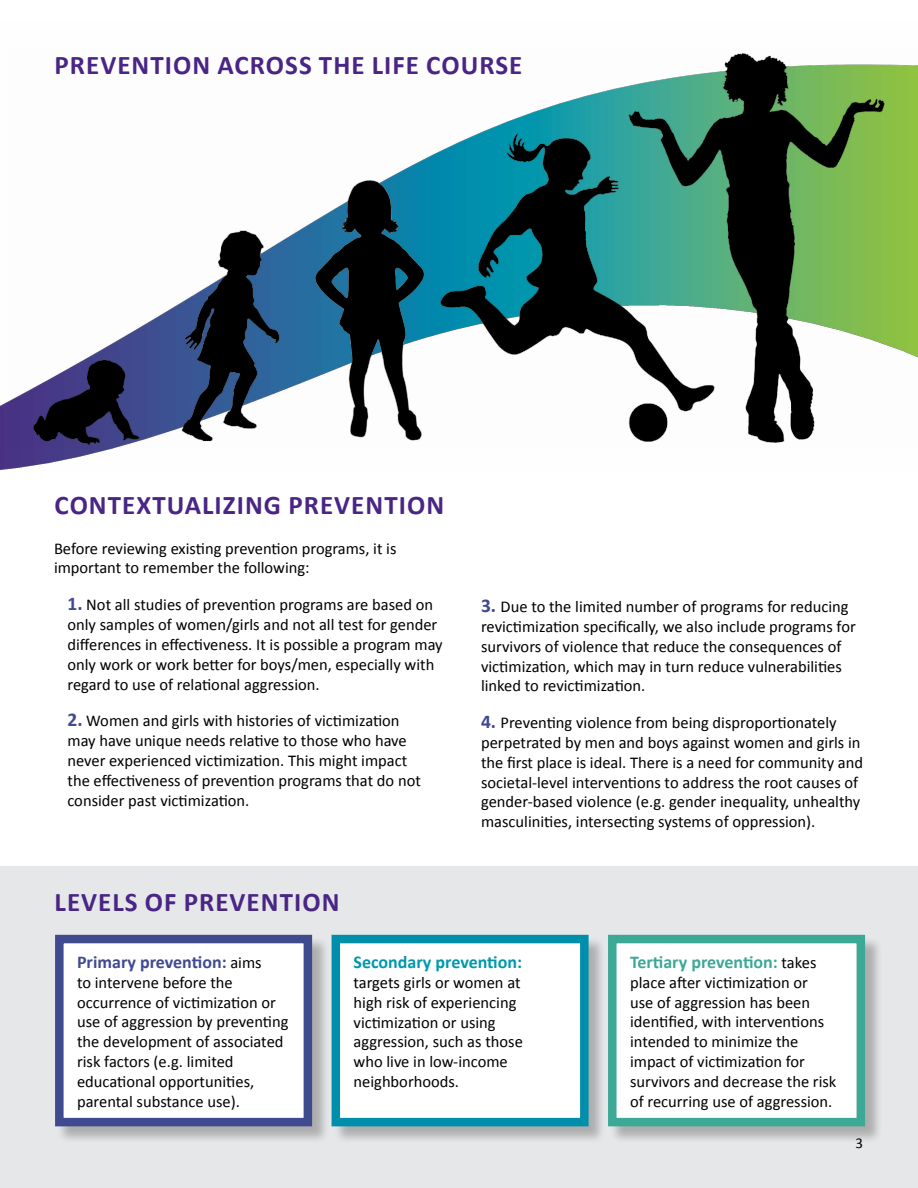
<style>
.page{position:relative;width:918px;height:1188px;background:#fff}
.page>*{position:absolute;margin:0;border:0;box-sizing:border-box;transform-origin:0 0}
.t1{font:700 27px "Calibri";letter-spacing:.04em;color:#492585}
.t2{font:700 18px "Calibri";color:#3da896}
.t3{font:700 18px "Calibri";color:#404a8f}
.t4{font:700 18px "Calibri";color:#0198ad}
.t5{font:16.5px/19.8px "Calibri";color:#000}
.t6{font:15px "Calibri";color:#000}
.s1{font-weight:700;font-size:19.5px;color:#404a8f}
.s2{font-weight:400;font-size:16.5px;color:#000}
</style>
<div class="page">
<img style="left:0;top:401px;width:111px;height:69px">
<div style="left:0;top:866px;width:918px;height:322px;background:#e6e7e8"></div>
<img style="left:8px;top:53px;width:910px;height:396px">
<div style="left:609px;top:936px;width:274px;height:208px;background:#000;opacity:.25"></div>
<div style="left:612px;top:939px;width:249px;height:183px;background:#fff"></div>
<div style="left:608px;top:935px;width:257px;height:191px;border:9px solid #3ca896"></div>
<div style="left:333px;top:936px;width:274px;height:208px;background:#000;opacity:.25"></div>
<div style="left:336px;top:939px;width:248px;height:183px;background:#fff"></div>
<div style="left:332px;top:935px;width:257px;height:191px;border:9px solid #008fab"></div>
<div style="left:56px;top:936px;width:274px;height:208px;background:#000;opacity:.25"></div>
<div style="left:59px;top:939px;width:249px;height:183px;background:#fff"></div>
<div style="left:55px;top:935px;width:257px;height:191px;border:9px solid #404a8f"></div>
<h1 class="t1" style="left:55px;top:48px;width:469px">PREVENTION ACROSS THE LIFE COURSE</h1>
<h1 class="t1" style="left:55px;top:487px;width:391px">CONTEXTUALIZING PREVENTION</h1>
<p class="t5" style="left:54px;top:538px;width:344px">Before reviewing existing prevention programs, it is important to remember the following:</p>
<p class="t5" style="left:67px;top:595px;width:377px"><span class="s1">1.</span> Not all studies of prevention programs are based on only samples of women/girls and not all test for gender differences in effectiveness. It is possible a program may only work or work better for boys/men, especially with regard to use of relational aggression.</p>
<p class="t5" style="left:67px;top:711px;width:355px"><span class="s1">2.</span> Women and girls with histories of victimization may have unique needs relative to those who have never experienced victimization. This might impact the effectiveness of prevention programs that do not consider past victimization.</p>
<h1 class="t1" style="left:55px;top:885px;width:286px">LEVELS OF PREVENTION</h1>
<p class="t5" style="left:481px;top:597px;width:376px"><span class="s1">3.</span> Due to the limited number of programs for reducing revictimization specifically, we also include programs for survivors of violence that reduce the consequences of victimization, which may in turn reduce vulnerabilities linked to revictimization.</p>
<p class="t5" style="left:481px;top:713px;width:384px"><span class="s1">4.</span> Preventing violence from being disproportionately perpetrated by men and boys against women and girls in the first place is ideal. There is a need for community and societal-level interventions to address the root causes of gender-based violence (e.g. gender inequality, unhealthy masculinities, intersecting systems of oppression).</p>
<p class="t3" style="left:77px;top:951px;width:186px">Primary prevention: <span class="s2">aims</span></p>
<p class="t5" style="left:77px;top:973px;width:213px">to intervene before the occurrence of victimization or use of aggression by preventing the development of associated risk factors (e.g. limited educational opportunities, parental substance use).</p>
<p class="t4" style="left:354px;top:951px;width:170px">Secondary prevention:</p>
<p class="t5" style="left:354px;top:973px;width:171px">targets girls or women at high risk of experiencing victimization or using aggression, such as those who live in low-income neighborhoods.</p>
<p class="t2" style="left:630px;top:951px;width:188px">Tertiary prevention: <span class="s2">takes</span></p>
<p class="t5" style="left:630px;top:973px;width:208px">place after victimization or<br>use of aggression has been identified, with interventions intended to minimize the impact of victimization for survivors and decrease the risk of recurring use of aggression.</p>
<p class="t6" style="left:856px;top:1134px;width:9px">3</p>
</div>
